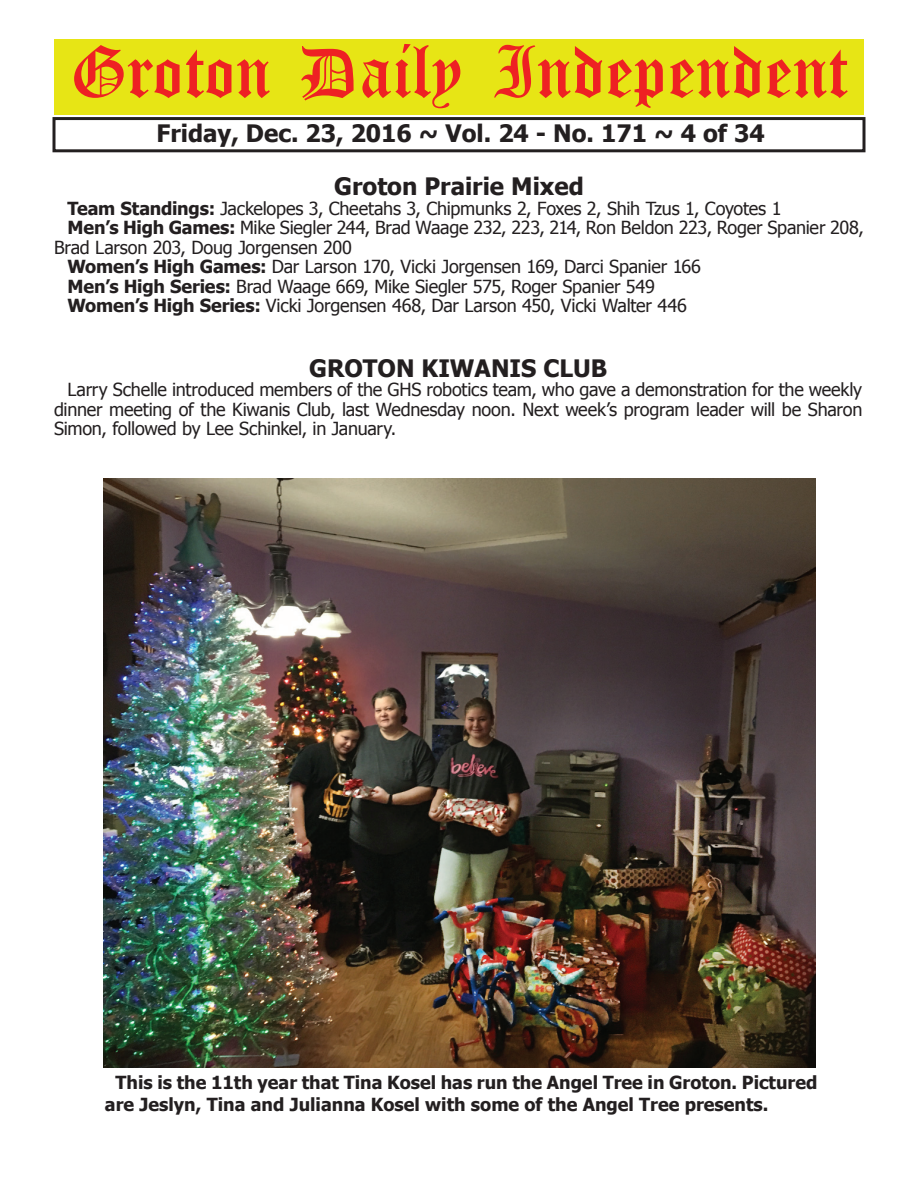
<style>
.page{position:relative;width:918px;height:1188px;background:#fff}
.page>*{position:absolute;margin:0;border:0;box-sizing:border-box;transform-origin:0 0}
.t1{font:54px "Old English Five";color:#ee2123}
.t2{font:700 24px "Tahoma";color:#231f20}
.t3{font:18px/19.5px "Tahoma";letter-spacing:-.015em;color:#231f20;text-align:justify}
.t4{font:700 18px/21.6px "Tahoma";color:#231f20}
.s1{font-weight:700}
</style>
<div class="page">
<div style="left:52px;top:117px;width:814px;height:35px;border:3px solid #231f20"></div>
<div style="left:54px;top:40px;width:810px;height:75px;background:#e7e515"></div>
<img style="left:103px;top:478px;width:713px;height:589px">
<h1 class="t1" style="left:70px;top:47px;width:779px">Groton Daily Independent</h1>
<h2 class="t2" style="left:157px;top:116px;width:610px">Friday, Dec. 23, 2016 ~ Vol. 24 - No. 171 ~ 4 of 34</h2>
<h2 class="t2" style="left:334px;top:170px;width:251px">Groton Prairie Mixed</h2>
<p class="t3" style="left:68px;top:198px;width:716px"><span class="s1">Team Standings:</span> Jackelopes 3, Cheetahs 3, Chipmunks 2, Foxes 2, Shih Tzus 1, Coyotes 1</p>
<p class="t3" style="left:68px;top:217px;width:798px"><span class="s1">Men’s High Games:</span> Mike Siegler 244, Brad Waage 232, 223, 214, Ron Beldon 223, Roger Spanier 208,</p>
<p class="t3" style="left:54px;top:237px;width:300px">Brad Larson 203, Doug Jorgensen 200</p>
<p class="t3" style="left:68px;top:256px;width:635px"><span class="s1">Women’s High Games:</span> Dar Larson 170, Vicki Jorgensen 169, Darci Spanier 166</p>
<p class="t3" style="left:68px;top:276px;width:589px"><span class="s1">Men’s High Series:</span> Brad Waage 669, Mike Siegler 575, Roger Spanier 549</p>
<p class="t3" style="left:68px;top:295px;width:621px"><span class="s1">Women’s High Series:</span> Vicki Jorgensen 468, Dar Larson 450, Vicki Walter 446</p>
<h2 class="t2" style="left:309px;top:351px;width:300px">GROTON KIWANIS CLUB</h2>
<p class="t3" style="left:54px;top:379px;width:810px;text-indent:14px">Larry Schelle introduced members of the GHS robotics team, who gave a demonstration for the weekly dinner meeting of the Kiwanis Club, last Wednesday noon. Next week’s program leader will be Sharon Simon, followed by Lee Schinkel, in January.</p>
<p class="t4" style="left:105px;top:1071px;width:714px;text-indent:10px">This is the 11th year that Tina Kosel has run the Angel Tree in Groton. Pictured are Jeslyn, Tina and Julianna Kosel with some of the Angel Tree presents.</p>
</div>
